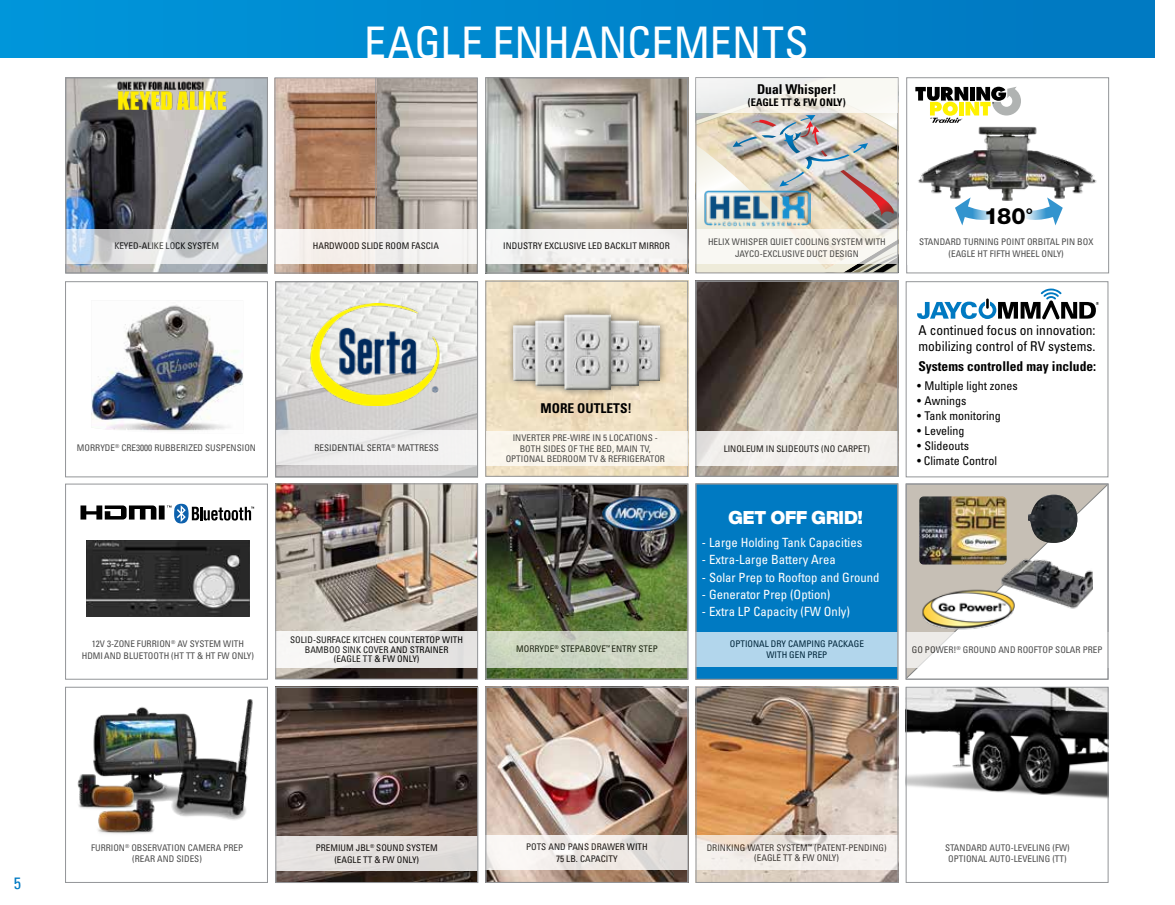
<style>
.page{position:relative;width:1175px;height:905px;background:#fff}
.page>*{position:absolute;margin:0;border:0;box-sizing:border-box;transform-origin:0 0}
.t1{font:condensed 43.5px "Univers LT Std";letter-spacing:.01em;color:#fff}
.t2{font:800 22.5px "Helvetica Neue LT Std";color:#000}
.t3{font:900 18.15px "Helvetica Now Display";color:#fff}
.t4{font:condensed 16.5px "Univers LT Std";color:#007ac2}
.t5{font:condensed 13.5px/16.2px "Univers LT Std";color:#000101}
.t6{font:700 condensed 13.5px "Univers LT Std";color:#000}
.t7{font:condensed 12.75px "Univers LT Std";color:#fff}
.t8{font:condensed 12px "Univers LT Std";color:#000}
.t9{font:700 condensed 10.5px "Univers LT Std";color:#000}
.t10{font:condensed 9.15px/10.4px "Univers LT Std";color:#000;text-align:center}
.s1{font-size:18px}
</style>
<div class="page">
<img style="left:487px;top:688px;width:199px;height:192px">
<img style="left:487px;top:283px;width:199px;height:191px">
<div style="left:485px;top:281px;width:203px;height:195px;border:1px solid #939598"></div>
<div style="left:905px;top:281px;width:203px;height:196px;background:#fff;border:1px solid #939598"></div>
<img style="left:0;top:0;width:1153px;height:58px">
<img style="left:277px;top:485px;width:199px;height:192px">
<div style="left:275px;top:631px;width:203px;height:36px;background:linear-gradient(to right,#fdfcfa,#e0dedd)"></div>
<svg style="left:487px;top:835px;width:199px;height:34px"></svg>
<img style="left:697px;top:113px;width:199px;height:158px">
<svg style="left:697px;top:229px;width:199px;height:34px;fill:#f9f8f3"></svg>
<img style="left:702px;top:190px;width:108px;height:37px">
<div style="left:65px;top:483px;width:203px;height:196px;background:#fff;border:1px solid #939598"></div>
<img style="left:86px;top:540px;width:164px;height:76px">
<svg style="left:80px;top:504px;width:174px;height:19px"></svg>
<img style="left:91px;top:305px;width:152px;height:125px">
<img style="left:93px;top:699px;width:160px;height:121px">
<div style="left:65px;top:687px;width:203px;height:195px;border:1px solid #939598"></div>
<img style="left:68px;top:79px;width:198px;height:192px">
<svg style="left:68px;top:229px;width:198px;height:34px;background:#d0d6dc"></svg>
<img style="left:277px;top:283px;width:199px;height:192px">
<img style="left:283px;top:304px;width:183px;height:102px">
<div style="left:276px;top:430px;width:201px;height:35px;background:#f1f0f0"></div>
<img style="left:905px;top:483px;width:203px;height:194px">
<img style="left:1027px;top:494px;width:50px;height:49px">
<img style="left:487px;top:485px;width:199px;height:192px">
<div style="left:486px;top:631px;width:202px;height:36px;background:#ced6c3"></div>
<img style="left:599px;top:496px;width:86px;height:35px">
<img style="left:697px;top:283px;width:199px;height:191px">
<div style="left:695px;top:77px;width:203px;height:196px;border:1px solid #939598"></div>
<div style="left:275px;top:483px;width:203px;height:196px;border:1px solid #939598"></div>
<img style="left:277px;top:689px;width:199px;height:191px">
<svg style="left:917px;top:288px;width:181px;height:31px"></svg>
<div style="left:906px;top:77px;width:202px;height:196px;background:#fff;border:1px solid #939598"></div>
<div style="left:907px;top:231px;width:197px;height:33px;background:#fff"></div>
<svg style="left:915px;top:87px;width:106px;height:11px"></svg>
<img style="left:898px;top:98px;width:212px;height:103px">
<svg style="left:1018px;top:197px;width:44px;height:28px"></svg>
<svg style="left:955px;top:197px;width:43px;height:28px"></svg>
<img style="left:117px;top:81px;width:112px;height:29px">
<img style="left:77px;top:759px;width:81px;height:75px">
<img style="left:695px;top:686px;width:203px;height:194px">
<svg style="left:697px;top:835px;width:199px;height:35px;fill:#f4efec"></svg>
<div style="left:695px;top:687px;width:203px;height:195px;border:1px solid #939598"></div>
<div style="left:486px;top:430px;width:201px;height:35px;background:#faf5ec"></div>
<div style="left:618px;top:318px;width:50px;height:70px;background:#000;opacity:.55"></div>
<img style="left:646px;top:326px;width:14px;height:54px">
<div style="left:589px;top:312px;width:57px;height:81px;background:#000;opacity:.55"></div>
<img style="left:619px;top:320px;width:19px;height:66px">
<div style="left:505px;top:318px;width:50px;height:70px;background:#000;opacity:.55"></div>
<img style="left:513px;top:326px;width:14px;height:54px">
<div style="left:527px;top:312px;width:58px;height:81px;background:#000;opacity:.55"></div>
<img style="left:536px;top:320px;width:20px;height:66px">
<div style="left:556px;top:307px;width:63px;height:90px;background:#000;opacity:.55"></div>
<img style="left:564px;top:315px;width:46px;height:74px">
<img style="left:907px;top:689px;width:199px;height:110px">
<div style="left:275px;top:836px;width:203px;height:34px;background:#e4e0de"></div>
<div style="left:485px;top:686px;width:203px;height:196px;border:1px solid #939598"></div>
<div style="left:695px;top:431px;width:203px;height:34px;background:#f3f1ed"></div>
<div style="left:695px;top:281px;width:203px;height:195px;border:1px solid #939598"></div>
<div style="left:65px;top:281px;width:203px;height:196px;border:1px solid #939598"></div>
<div style="left:275px;top:281px;width:203px;height:196px;border:1px solid #939598"></div>
<div style="left:905px;top:484px;width:203px;height:195px;border:1px solid #939598"></div>
<div style="left:485px;top:483px;width:203px;height:196px;border:1px solid #939598"></div>
<div style="left:66px;top:77px;width:202px;height:196px;border:1px solid #939598"></div>
<svg style="left:274px;top:77px;width:204px;height:197px;background:#bfab9d"></svg>
<svg style="left:485px;top:77px;width:203px;height:196px"></svg>
<div style="left:905px;top:687px;width:203px;height:195px;border:1px solid #939598"></div>
<div style="left:275px;top:687px;width:203px;height:195px;border:1px solid #939598"></div>
<div style="left:695px;top:483px;width:203px;height:196px;background:#007ac2"></div>
<div style="left:696px;top:632px;width:202px;height:34px;background:#b2d6ec"></div>
<div style="left:695px;top:483px;width:203px;height:196px;border:1px solid #939598"></div>
<svg style="left:696px;top:78px;width:201px;height:35px;fill:#f5f3f0"></svg>
<h1 class="t1" style="left:364px;top:15px;width:446px">EAGLE ENHANCEMENTS</h1>
<h3 class="t6" style="left:757px;top:81px;width:81px">Dual Whisper!</h3>
<p class="t9" style="left:748px;top:95px;width:99px">(EAGLE TT &amp; FW ONLY)</p>
<h2 class="t2" style="left:984px;top:203px;width:50px">180<span class="s1">°</span></h2>
<p class="t10" style="left:114px;top:241px;width:106px">KEYED-ALIKE LOCK SYSTEM</p>
<p class="t10" style="left:313px;top:241px;width:128px">HARDWOOD SLIDE ROOM FASCIA</p>
<p class="t10" style="left:503px;top:241px;width:168px">INDUSTRY EXCLUSIVE LED BACKLIT MIRROR</p>
<p class="t10" style="left:708px;top:236px;width:179px;line-height:11.7px">HELIX WHISPER QUIET COOLING SYSTEM WITH<br>JAYCO-EXCLUSIVE DUCT DESIGN</p>
<p class="t10" style="left:919px;top:236px;width:176px;line-height:11.7px">STANDARD TURNING POINT ORBITAL PIN BOX (EAGLE HT FIFTH WHEEL ONLY)</p>
<p class="t10" style="left:77px;top:442px;width:180px">MORRYDE<sup>®</sup> CRE3000 RUBBERIZED SUSPENSION</p>
<p class="t10" style="left:314px;top:442px;width:126px">RESIDENTIAL SERTA<sup>®</sup> MATTRESS</p>
<h3 class="t6" style="left:540px;top:399px;width:93px">MORE OUTLETS!</h3>
<p class="t10" style="left:505px;top:432px;width:161px">INVERTER PRE-WIRE IN 5 LOCATIONS -<br>BOTH SIDES OF THE BED, MAIN TV,<br>OPTIONAL BEDROOM TV &amp; REFRIGERATOR</p>
<p class="t10" style="left:723px;top:443px;width:148px">LINOLEUM IN SLIDEOUTS (NO CARPET)</p>
<h3 class="t5" style="left:918px;top:322px;width:178px">A continued focus on innovation: mobilizing control of RV systems.</h3>
<h3 class="t6" style="left:918px;top:357px;width:179px">Systems controlled may include:</h3>
<h3 class="t8" style="left:917px;top:378px;width:102px">• Multiple light zones</h3>
<h3 class="t8" style="left:917px;top:393px;width:51px">• Awnings</h3>
<h3 class="t8" style="left:917px;top:408px;width:85px">• Tank monitoring</h3>
<h3 class="t8" style="left:917px;top:423px;width:49px">• Leveling</h3>
<h3 class="t8" style="left:917px;top:438px;width:54px">• Slideouts</h3>
<h3 class="t8" style="left:917px;top:453px;width:81px">• Climate Control</h3>
<h3 class="t3" style="left:728px;top:504px;width:135px">GET OFF GRID!</h3>
<p class="t10" style="left:82px;top:637px;width:174px;line-height:11.7px">12V 3-ZONE FURRION<sup>®</sup> AV SYSTEM WITH<br>HDMIAND BLUETOOTH (HT TT &amp; HT FW ONLY)</p>
<p class="t10" style="left:290px;top:634px;width:174px">SOLID-SURFACE KITCHEN COUNTERTOP WITH<br>BAMBOO SINK COVER AND STRAINER</p>
<p class="t10" style="left:334px;top:653px;width:87px">(EAGLE TT &amp; FW ONLY)</p>
<p class="t10" style="left:516px;top:644px;width:143px">MORRYDE<sup>®</sup> STEPABOVE<sup>™</sup> ENTRY STEP</p>
<h3 class="t7" style="left:702px;top:534px;width:162px">- Large Holding Tank Capacities</h3>
<h3 class="t7" style="left:702px;top:551px;width:135px">- Extra-Large Battery Area</h3>
<h3 class="t7" style="left:702px;top:569px;width:179px">- Solar Prep to Rooftop and Ground</h3>
<h3 class="t7" style="left:702px;top:586px;width:130px">- Generator Prep (Option)</h3>
<h3 class="t7" style="left:702px;top:603px;width:149px">- Extra LP Capacity (FW Only)</h3>
<p class="t10" style="left:730px;top:638px;width:136px">OPTIONAL DRY CAMPING PACKAGE<br>WITH GEN PREP</p>
<p class="t10" style="left:911px;top:644px;width:192px">GO POWER!<sup>®</sup> GROUND AND ROOFTOP SOLAR PREP</p>
<h3 class="t4" style="left:14px;top:872px;width:9px">5</h3>
<p class="t10" style="left:91px;top:841px;width:154px;line-height:11.9px">FURRION<sup>®</sup> OBSERVATION CAMERA PREP (REAR AND SIDES)</p>
<p class="t10" style="left:316px;top:841px;width:124px;line-height:11.9px">PREMIUM JBL<sup>®</sup> SOUND SYSTEM (EAGLE TT &amp; FW ONLY)</p>
<p class="t10" style="left:526px;top:840px;width:123px;line-height:11.7px">POTS AND PANS DRAWER WITH<br>75 LB. CAPACITY</p>
<p class="t10" style="left:706px;top:842px;width:181px">DRINKING WATER SYSTEM<sup>™</sup> (PATENT-PENDING) (EAGLE TT &amp; FW ONLY)</p>
<p class="t10" style="left:945px;top:842px;width:126px">STANDARD AUTO-LEVELING (FW)<br>OPTIONAL AUTO-LEVELING (TT)</p>
</div>
